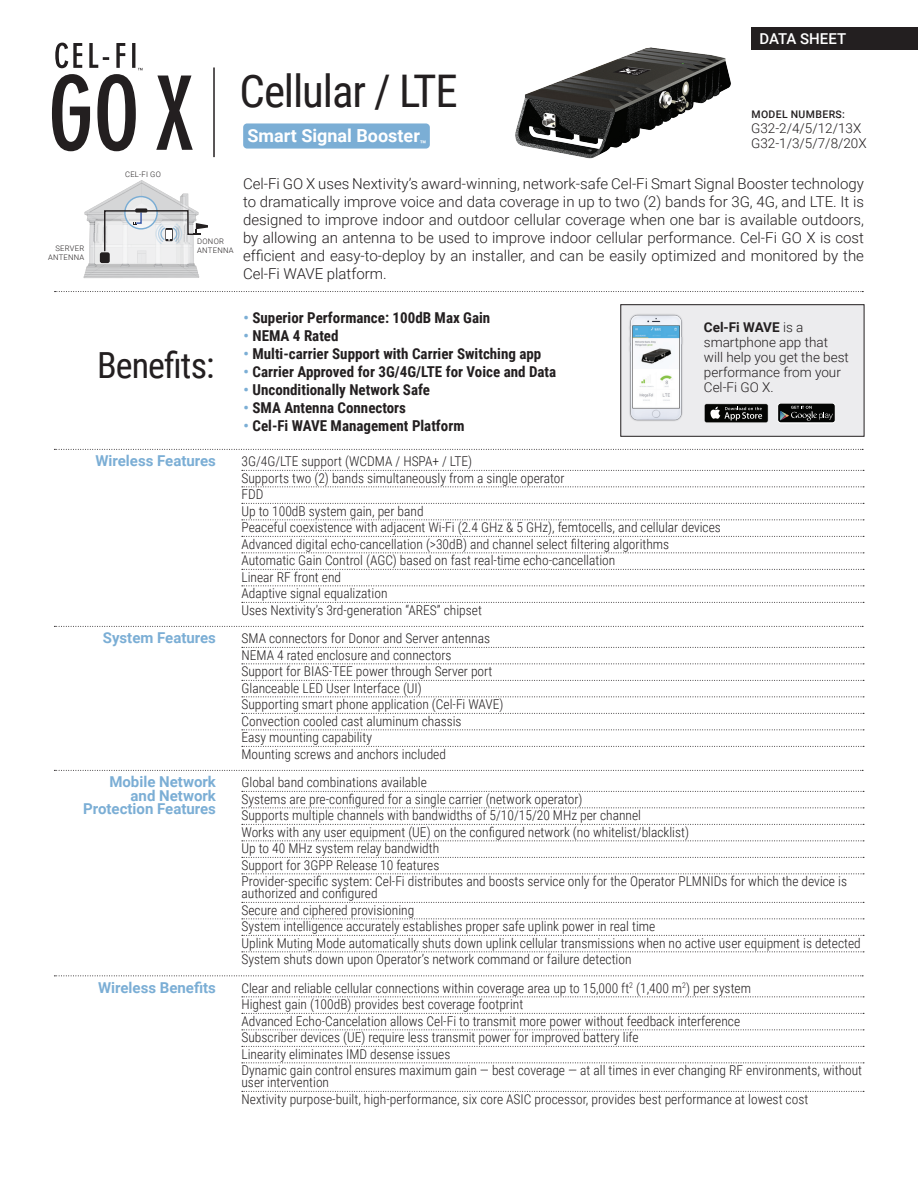
<style>
.page{position:relative;width:918px;height:1188px;background:#fff}
.page>*{position:absolute;margin:0;border:0;box-sizing:border-box;transform-origin:0 0}
.t1{font:45px "Roboto Condensed";letter-spacing:-.025em;color:#231f20}
.t2{font:36px "Roboto Condensed";letter-spacing:-.025em;color:#231f20}
.t3{font:700 18px "Roboto";color:#fff}
.t4{font:300 15px/18px "Roboto";color:#231f20;text-align:justify}
.t5{font:700 15px "Roboto Condensed";color:#231f20}
.t6{font:700 15px "Roboto";color:#7baed5}
.t7{font:500 15px "Roboto";color:#fff}
.t8{font:300 13.5px/16.5px "Roboto Condensed";color:#231f20}
.t9{font:300 13.5px/15px "Roboto";color:#231f20}
.t10{font:500 10.5px "Roboto";letter-spacing:.035em;color:#231f20}
.t11{font:300 7.65px "Roboto";letter-spacing:.035em;color:#231f20}
.s1{color:#7baed5}
.s2{font-weight:700}
</style>
<div class="page">
<svg style="left:54px;top:449px;width:809px;height:1px"></svg>
<svg style="left:242px;top:470px;width:622px;height:1px"></svg>
<svg style="left:242px;top:486px;width:622px;height:1px"></svg>
<svg style="left:242px;top:503px;width:622px;height:1px"></svg>
<svg style="left:242px;top:519px;width:622px;height:1px"></svg>
<svg style="left:242px;top:536px;width:622px;height:1px"></svg>
<svg style="left:242px;top:552px;width:622px;height:1px"></svg>
<svg style="left:242px;top:569px;width:622px;height:1px"></svg>
<svg style="left:242px;top:585px;width:622px;height:1px"></svg>
<svg style="left:242px;top:602px;width:622px;height:1px"></svg>
<svg style="left:54px;top:626px;width:809px;height:1px"></svg>
<svg style="left:242px;top:647px;width:622px;height:1px"></svg>
<svg style="left:242px;top:663px;width:622px;height:1px"></svg>
<svg style="left:242px;top:680px;width:622px;height:1px"></svg>
<svg style="left:242px;top:696px;width:622px;height:1px"></svg>
<svg style="left:242px;top:713px;width:622px;height:1px"></svg>
<svg style="left:242px;top:729px;width:622px;height:1px"></svg>
<svg style="left:242px;top:746px;width:622px;height:1px"></svg>
<svg style="left:54px;top:770px;width:809px;height:1px"></svg>
<svg style="left:242px;top:791px;width:622px;height:1px"></svg>
<svg style="left:242px;top:807px;width:622px;height:1px"></svg>
<svg style="left:242px;top:824px;width:622px;height:1px"></svg>
<svg style="left:242px;top:840px;width:622px;height:1px"></svg>
<svg style="left:242px;top:857px;width:622px;height:1px"></svg>
<svg style="left:242px;top:873px;width:622px;height:1px"></svg>
<svg style="left:242px;top:902px;width:622px;height:1px"></svg>
<svg style="left:242px;top:918px;width:622px;height:1px"></svg>
<svg style="left:242px;top:935px;width:622px;height:1px"></svg>
<svg style="left:242px;top:951px;width:622px;height:1px"></svg>
<svg style="left:54px;top:975px;width:809px;height:1px"></svg>
<svg style="left:242px;top:996px;width:622px;height:1px"></svg>
<svg style="left:242px;top:1013px;width:622px;height:1px"></svg>
<svg style="left:242px;top:1029px;width:622px;height:1px"></svg>
<svg style="left:242px;top:1046px;width:622px;height:1px"></svg>
<svg style="left:242px;top:1062px;width:622px;height:1px"></svg>
<svg style="left:242px;top:1091px;width:622px;height:1px"></svg>
<hr style="left:213px;top:68px;width:2px;height:89px;background:#231f20">
<div style="left:243px;top:123px;width:187px;height:26px;background:#7baed5;border-radius:4px"></div>
<div style="left:752px;top:27px;width:166px;height:23px;background:#231f20"></div>
<svg style="left:52px;top:43px;width:90px;height:108px"></svg>
<svg style="left:156px;top:76px;width:37px;height:74px"></svg>
<div style="left:621px;top:305px;width:243px;height:131px;background:#ececee"></div>
<div style="left:620px;top:304px;width:244px;height:133px;border:1px solid #231f20"></div>
<img style="left:629px;top:314px;width:54px;height:107px">
<div style="left:704px;top:404px;width:64px;height:19px;background:#353534;border-radius:2px"></div>
<div style="left:705px;top:404px;width:63px;height:18px;background:#040503;border-radius:2px"></div>
<svg style="left:710px;top:407px;width:52px;height:13px"></svg>
<svg style="left:778px;top:403px;width:57px;height:20px"></svg>
<div style="left:778px;top:403px;width:57px;height:20px;border:1px solid #fff;border-radius:3px"></div>
<svg style="left:780px;top:406px;width:53px;height:15px"></svg>
<img style="left:515px;top:47px;width:216px;height:112px">
<svg style="left:55px;top:291px;width:808px;height:1px"></svg>
<img style="left:83px;top:180px;width:117px;height:98px">
<svg style="left:95px;top:221px;width:93px;height:43px"></svg>
<svg style="left:125px;top:197px;width:32px;height:32px"></svg>
<div style="left:124px;top:196px;width:34px;height:34px;border:1px solid #7aadd4;border-radius:50%"></div>
<div style="left:100px;top:252px;width:10px;height:11px;background:#231f20;border-radius:2px"></div>
<svg style="left:103px;top:208px;width:105px;height:44px"></svg>
<p class="t7" style="left:760px;top:28px;width:88px">DATA SHEET</p>
<h1 class="t1" style="left:240px;top:60px;width:220px">Cellular / LTE</h1>
<h3 class="t3" style="left:248px;top:123px;width:181px">Smart Signal Booster<sub>™</sub></h3>
<p class="t10" style="left:751px;top:107px;width:95px">MODEL NUMBERS:</p>
<p class="t9" style="left:751px;top:120px;width:117px">G32-2/4/5/12/13X<br>G32-1/3/5/7/8/20X</p>
<p class="t11" style="left:125px;top:169px;width:37px">CEL-FI GO</p>
<p class="t11" style="left:197px;top:236px;width:28px">DONOR</p>
<p class="t11" style="left:55px;top:243px;width:30px">SERVER</p>
<p class="t11" style="left:197px;top:245px;width:38px">ANTENNA</p>
<p class="t11" style="left:48px;top:252px;width:38px">ANTENNA</p>
<p class="t4" style="left:243px;top:174px;width:623px">Cel‐Fi GO X uses Nextivity’s award-winning, network-safe Cel-Fi Smart Signal Booster technology to dramatically improve voice and data coverage in up to two (2) bands for 3G, 4G, and LTE. It is designed to improve indoor and outdoor cellular coverage when one bar is available outdoors, by allowing an antenna to be used to improve indoor cellular performance. Cel-Fi GO X is cost efficient and easy‑to‑deploy by an installer, and can be easily optimized and monitored by the Cel-Fi WAVE platform.</p>
<h2 class="t2" style="left:97px;top:340px;width:119px">Benefits:</h2>
<p class="t5" style="left:244px;top:307px;width:248px"><span class="s1">•</span> Superior Performance: 100dB Max Gain</p>
<p class="t5" style="left:244px;top:325px;width:96px"><span class="s1">•</span> NEMA 4 Rated</p>
<p class="t5" style="left:244px;top:343px;width:299px"><span class="s1">•</span> Multi-carrier Support with Carrier Switching app</p>
<p class="t5" style="left:244px;top:361px;width:314px"><span class="s1">•</span> Carrier Approved for 3G/4G/LTE for Voice and Data</p>
<p class="t5" style="left:244px;top:379px;width:188px"><span class="s1">•</span> Unconditionally Network Safe</p>
<p class="t5" style="left:244px;top:397px;width:164px"><span class="s1">•</span> SMA Antenna Connectors</p>
<p class="t5" style="left:244px;top:415px;width:222px"><span class="s1">•</span> Cel-Fi WAVE Management Platform</p>
<p class="t9" style="left:704px;top:319px;width:146px"><span class="s2">Cel-Fi WAVE</span> is a smartphone app that will help you get the best performance from your<br>Cel-Fi GO X.</p>
<p class="t6" style="left:95px;top:450px;width:122px">Wireless Features</p>
<p class="t8" style="left:242px;top:453px;width:481px">3G/4G/LTE support (WCDMA / HSPA+ / LTE)<br>Supports two (2) bands simultaneously from a single operator<br>FDD<br>Up to 100dB system gain, per band<br>Peaceful coexistence with adjacent Wi-Fi (2.4 GHz &amp; 5 GHz), femtocells, and cellular devices Advanced digital echo-cancellation (&gt;30dB) and channel select filtering algorithms Automatic Gain Control (AGC) based on fast real-time echo-cancellation<br>Linear RF front end<br>Adaptive signal equalization<br>Uses Nextivity’s 3rd-generation “ARES” chipset</p>
<p class="t6" style="left:103px;top:627px;width:115px">System Features</p>
<p class="t8" style="left:242px;top:630px;width:263px">SMA connectors for Donor and Server antennas NEMA 4 rated enclosure and connectors<br>Support for BIAS-TEE power through Server port Glanceable LED User Interface (UI)<br>Supporting smart phone application (Cel-Fi WAVE)<br>Convection cooled cast aluminum chassis<br>Easy mounting capability<br>Mounting screws and anchors included</p>
<p class="t6" style="left:109px;top:771px;width:108px">Mobile Network</p>
<p class="t8" style="left:242px;top:774px;width:187px">Global band combinations available</p>
<p class="t6" style="left:131px;top:785px;width:87px">and Network</p>
<p class="t8" style="left:242px;top:790px;width:343px">Systems are pre-configured for a single carrier (network operator)</p>
<p class="t6" style="left:83px;top:798px;width:134px">Protection Features</p>
<p class="t8" style="left:242px;top:807px;width:607px">Supports multiple channels with bandwidths of 5/10/15/20 MHz per channel<br>Works with any user equipment (UE) on the configured network (no whitelist/blacklist)<br>Up to 40 MHz system relay bandwidth<br>Support for 3GPP Release 10 features<br>Provider-specific system: Cel-Fi distributes and boosts service only for the Operator PLMNIDs for which the device is</p>
<p class="t8" style="left:242px;top:885px;width:621px">authorized and configured<br>Secure and ciphered provisioning<br>System intelligence accurately establishes proper safe uplink power in real time<br>Uplink Muting Mode automatically shuts down uplink cellular transmissions when no active user equipment is detected System shuts down upon Operator’s network command or failure detection</p>
<p class="t6" style="left:98px;top:977px;width:119px">Wireless Benefits</p>
<p class="t8" style="left:242px;top:979px;width:622px">Clear and reliable cellular connections within coverage area up to 15,000 ft<sup>2</sup> (1,400 m<sup>2</sup>) per system<br>Highest gain (100dB) provides best coverage footprint<br>Advanced Echo-Cancelation allows Cel-Fi to transmit more power without feedback interference<br>Subscriber devices (UE) require less transmit power for improved battery life<br>Linearity eliminates IMD desense issues<br>Dynamic gain control ensures maximum gain — best coverage — at all times in ever changing RF environments, without</p>
<p class="t8" style="left:242px;top:1074px;width:568px">user intervention<br>Nextivity purpose-built, high-performance, six core ASIC processor, provides best performance at lowest cost</p>
</div>
